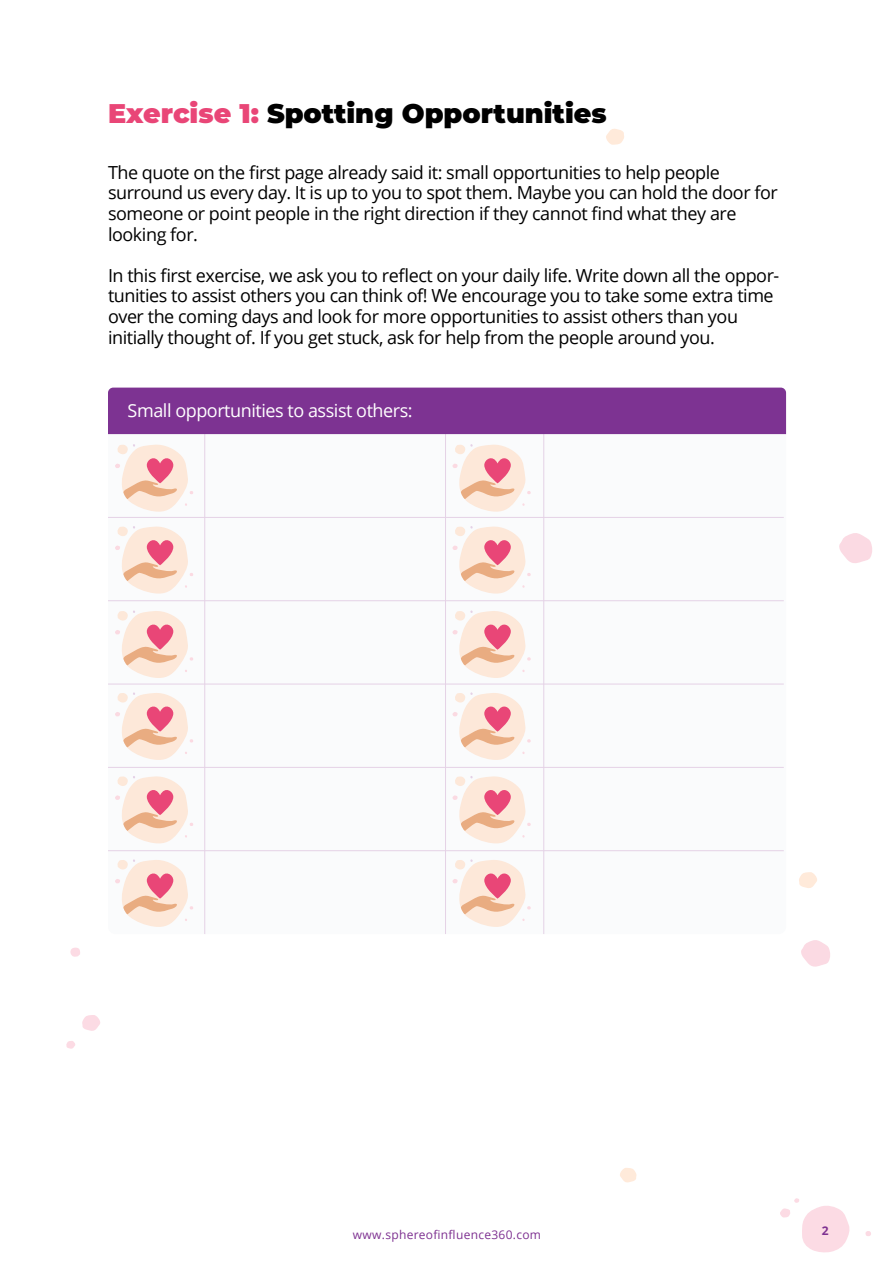
<style>
.page{position:relative;width:893px;height:1263px;background:#fff}
.page>*{position:absolute;margin:0;border:0;box-sizing:border-box;transform-origin:0 0}
.t1{font:900 27px "Montserrat";color:#000}
.t2{font:18px/20.5px "Open Sans";letter-spacing:-.025em;color:#000}
.t3{font:18px "Open Sans";letter-spacing:-.025em;color:#fff}
.t4{font:12px "Open Sans";letter-spacing:.025em;color:#7e3191}
.t5{font:700 12px "Open Sans";color:#7e3191}
.s1{color:#e94677}
</style>
<div class="page">
<svg style="left:606px;top:128px;width:18px;height:17px"></svg>
<svg style="left:70px;top:947px;width:10px;height:10px"></svg>
<svg style="left:82px;top:1015px;width:18px;height:16px"></svg>
<svg style="left:66px;top:1041px;width:9px;height:8px"></svg>
<svg style="left:801px;top:940px;width:29px;height:27px"></svg>
<svg style="left:839px;top:533px;width:33px;height:30px"></svg>
<svg style="left:620px;top:1168px;width:17px;height:15px"></svg>
<svg style="left:799px;top:872px;width:18px;height:16px"></svg>
<div style="left:108px;top:388px;width:678px;height:546px;background:#fafbfc;border-radius:7px"></div>
<hr style="left:543px;top:432px;width:1px;height:502px;background:#e5d2e6">
<hr style="left:445px;top:432px;width:1px;height:502px;background:#e5d2e6">
<hr style="left:204px;top:432px;width:1px;height:502px;background:#e5d2e6">
<hr style="left:108px;top:517px;width:676px;height:1px;background:#e5d2e6">
<hr style="left:108px;top:684px;width:676px;height:1px;background:#e5d2e6">
<hr style="left:108px;top:767px;width:676px;height:1px;background:#e5d2e6">
<hr style="left:108px;top:850px;width:676px;height:1px;background:#e5d2e6">
<hr style="left:108px;top:600px;width:676px;height:1px;background:#e5d2e6">
<div style="left:108px;top:388px;width:678px;height:46px;background:#7d3392"></div>
<svg style="left:452px;top:444px;width:79px;height:68px"></svg>
<svg style="left:452px;top:526px;width:79px;height:68px"></svg>
<svg style="left:452px;top:610px;width:79px;height:68px"></svg>
<svg style="left:452px;top:692px;width:79px;height:68px"></svg>
<svg style="left:452px;top:776px;width:79px;height:68px"></svg>
<svg style="left:452px;top:859px;width:79px;height:68px"></svg>
<svg style="left:115px;top:444px;width:78px;height:68px"></svg>
<svg style="left:115px;top:526px;width:78px;height:68px"></svg>
<svg style="left:115px;top:610px;width:78px;height:68px"></svg>
<svg style="left:115px;top:692px;width:78px;height:68px"></svg>
<svg style="left:115px;top:776px;width:78px;height:68px"></svg>
<svg style="left:115px;top:859px;width:78px;height:68px"></svg>
<svg style="left:865px;top:1231px;width:6px;height:5px"></svg>
<svg style="left:780px;top:1198px;width:70px;height:55px"></svg>
<h1 class="t1" style="left:108px;top:94px;width:500px"><span class="s1">Exercise 1:</span> Spotting Opportunities</h1>
<p class="t2" style="left:108px;top:161px;width:671px">The quote on the first page already said it: small opportunities to help people surround us every day. It is up to you to spot them. Maybe you can hold the door for someone or point people in the right direction if they cannot find what they are looking for.</p>
<p class="t2" style="left:108px;top:264px;width:673px">In this first exercise, we ask you to reflect on your daily life. Write down all the oppor&shy;tunities to assist others you can think of! We encourage you to take some extra time over the coming days and look for more opportunities to assist others than you initially thought of. If you get stuck, ask for help from the people around you.</p>
<p class="t3" style="left:128px;top:398px;width:287px">Small opportunities to assist others:</p>
<p class="t4" style="left:353px;top:1226px;width:190px">www.sphereofinfluence360.com</p>
<p class="t5" style="left:822px;top:1222px;width:8px">2</p>
</div>
